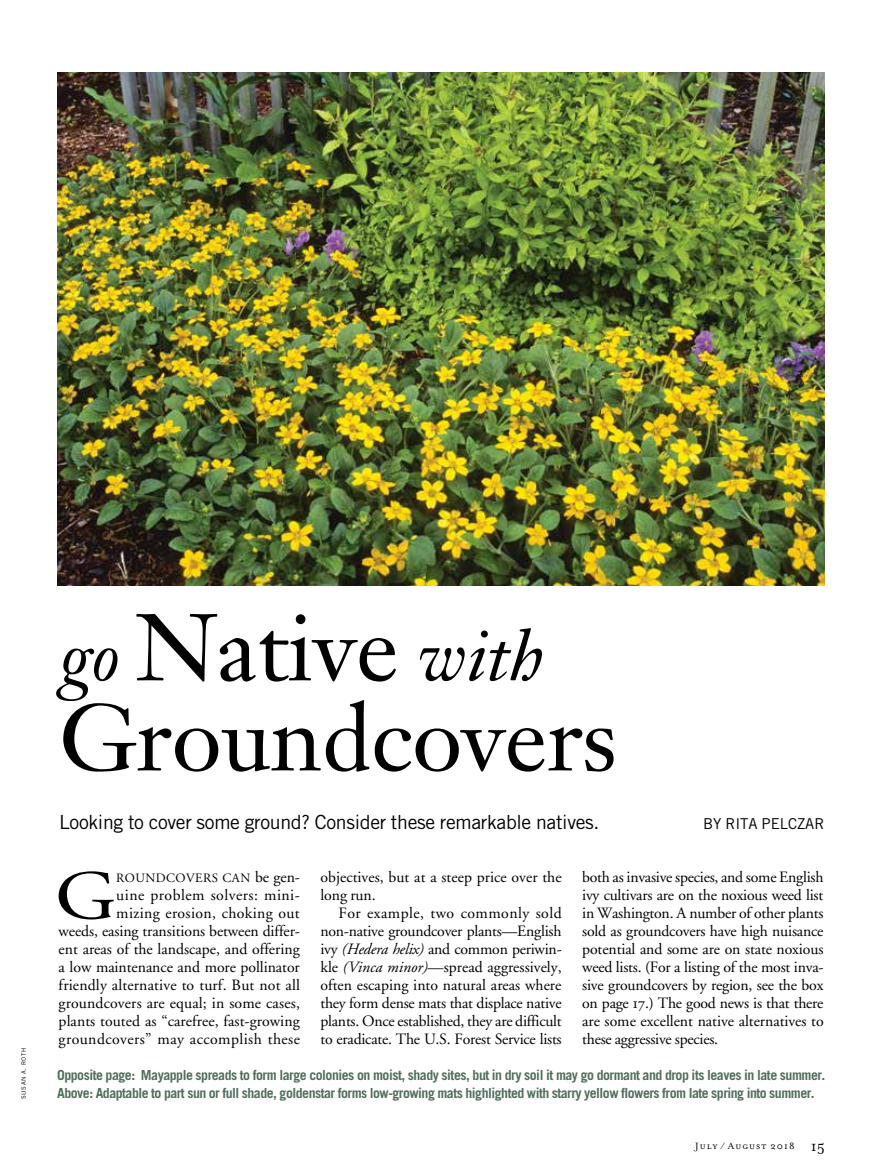
<style>
.page{position:relative;width:891px;height:1175px;background:#fff}
.page>*{position:absolute;margin:0;border:0;box-sizing:border-box;transform-origin:0 0}
.t1{font:93px "Janson Text";letter-spacing:-.005em;color:#000}
.t2{font:italic 72px "Janson Text";letter-spacing:-.005em;color:#000}
.t3{font:69.6px "Adobe Garamond Regular Os F";color:#000;scale:1.19 1}
.t4{font:19.5px "Trade Gothic";color:#000}
.t5{font:15.75px/18px "Adobe Garamond Regular Os F";color:#000;text-align:justify}
.t6{font:15px "Trade Gothic";letter-spacing:-.005em;color:#000}
.t7{font:700 13.8px/18px "Trade Gothic";letter-spacing:-.035em;color:#516f5b}
.t8{font:12.75px "Adobe Garamond Regular Os F";letter-spacing:.275em;color:#000}
.t9{font:10.5px "Mrs Eaves Small Caps";letter-spacing:.095em;color:#000}
.t10{font:6px "Trade Gothic";letter-spacing:.095em;color:#000}
.s1{font-style:normal;font-size:93px}
.s2{font-size:15.75px}
.s3{font-family:"Adobe Garamond Italic Os F"}
.s4{font-family:"Mrs Eaves Roman"}
.s5{font-family:"Mrs Eaves Roman";font-size:16.5px}
</style>
<div class="page">
<img style="left:58px;top:72px;width:766px;height:513px">
<p class="t10" style="left:20px;top:1098px;width:52px;rotate:-90deg">susan a. roth</p>
<h2 class="t2" style="left:59px;top:611px;width:488px">go <span class="s1">Native</span> with</h2>
<h1 class="t1" style="left:59px;top:679px;width:559px">Groundcovers</h1>
<p class="t4" style="left:59px;top:810px;width:542px">Looking to cover some ground? Consider these remarkable natives.</p>
<p class="t6" style="left:703px;top:815px;width:123px">by rita pelczar</p>
<h3 class="t3" style="left:55px;top:859px;width:53px">G</h3>
<p class="t8" style="left:116px;top:871px;width:185px">roundcovers can <span class="s2">be gen-</span></p>
<p class="t5" style="left:59px;top:886px;width:243px;text-align:right">uine problem solvers: mini-<br>mizing erosion, choking out<br>weeds, easing transitions between differ&shy;ent areas of the landscape, and offering a low maintenance and more pollinator friendly alternative to turf. But not all groundcovers are equal; in some cases, plants touted as “carefree, fast-growing groundcovers” may accomplish these</p>
<p class="t5" style="left:320px;top:868px;width:243px">objectives, but at a steep price over the long run.</p>
<p class="t5" style="left:320px;top:904px;width:243px;text-indent:18px">For example, two commonly sold non-native groundcover plants—English ivy <span class="s3">(Hedera helix)</span> and common periwin&shy;kle <span class="s3">(Vinca minor)</span>—spread aggressively, often escaping into natural areas where they form dense mats that displace native plants. Once established, they are difficult to eradicate. The U.S. Forest Service lists</p>
<p class="t5" style="left:582px;top:868px;width:243px">both as invasive species, and some English ivy cultivars are on the noxious weed list in Washington. A number of other plants sold as groundcovers have high nuisance potential and some are on state noxious weed lists. (For a listing of the most inva&shy;sive groundcovers by region, see the box on page 17.) The good news is that there are some excellent native alternatives to these aggressive species.</p>
<p class="t7" style="left:57px;top:1066px;width:770px">Opposite page: Mayapple spreads to form large colonies on moist, shady sites, but in dry soil it may go dormant and drop its leaves in late summer.<br>Above: Adaptable to part sun or full shade, goldenstar forms low-growing mats highlighted with starry yellow flowers from late spring into summer.</p>
<p class="t9" style="left:695px;top:1140px;width:131px">July / August <span class="s4">2018</span> <span class="s5">15</span></p>
</div>
